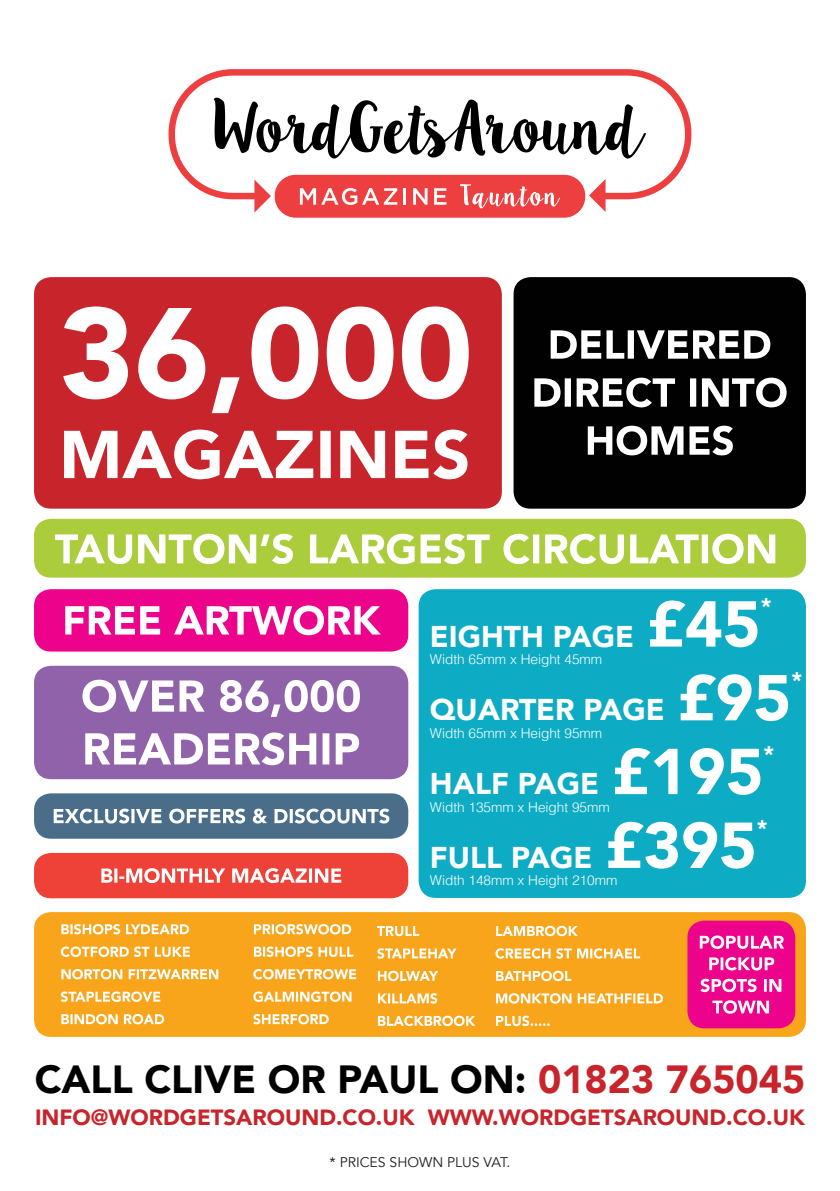
<style>
.page{position:relative;width:840px;height:1191px;background:#fff}
.page>*{position:absolute;margin:0;border:0;box-sizing:border-box;transform-origin:0 0}
.t1{font:900 39.2px "Avenir";color:#010101}
.t2{font:900 30px "Avenir";color:#fff}
.t3{font:900 22.6px "Avenir";color:#fff}
.t4{font:900 22px "Avenir";color:#c8242b}
.t5{font:14px "Avenir";color:#231f20}
.t6{font:300 13.6px "Helvetica";color:#fff}
.s1{font-size:64px}
.s2{color:#c8242b}
</style>
<div class="page">
<div style="left:34px;top:793px;width:374px;height:45px;background:#4a6e8a;border-radius:17px"></div>
<div style="left:34px;top:519px;width:771px;height:58px;background:#abcc3b;border-radius:17px"></div>
<svg style="left:503px;top:534px;width:271px;height:30px"></svg>
<svg style="left:310px;top:534px;width:179px;height:30px"></svg>
<svg style="left:55px;top:534px;width:238px;height:30px"></svg>
<div style="left:34px;top:277px;width:467px;height:231px;background:#c8242b;border-radius:17px"></div>
<div style="left:34px;top:666px;width:374px;height:113px;background:#9062a9;border-radius:17px"></div>
<div style="left:34px;top:912px;width:771px;height:124px;background:#f9a51b;border-radius:17px"></div>
<div style="left:513px;top:277px;width:292px;height:231px;background:#010101;border-radius:17px"></div>
<div style="left:418px;top:589px;width:387px;height:309px;background:#0dacc4;border-radius:17px"></div>
<svg style="left:85px;top:732px;width:274px;height:33px"></svg>
<svg style="left:82px;top:679px;width:278px;height:38px"></svg>
<svg style="left:64px;top:413px;width:403px;height:66px"></svg>
<svg style="left:63px;top:306px;width:405px;height:107px"></svg>
<svg style="left:587px;top:426px;width:145px;height:29px"></svg>
<svg style="left:534px;top:378px;width:252px;height:29px"></svg>
<svg style="left:550px;top:330px;width:220px;height:29px"></svg>
<div style="left:34px;top:589px;width:374px;height:62px;background:#ed028c;border-radius:17px"></div>
<div style="left:687px;top:920px;width:107px;height:108px;background:#ed028c;border-radius:17px"></div>
<svg style="left:65px;top:605px;width:316px;height:30px"></svg>
<svg style="left:61px;top:1014px;width:103px;height:10px"></svg>
<svg style="left:61px;top:991px;width:99px;height:11px"></svg>
<svg style="left:61px;top:969px;width:157px;height:10px"></svg>
<svg style="left:61px;top:946px;width:129px;height:11px"></svg>
<svg style="left:61px;top:924px;width:128px;height:10px"></svg>
<svg style="left:253px;top:1014px;width:75px;height:10px"></svg>
<svg style="left:253px;top:991px;width:98px;height:11px"></svg>
<svg style="left:253px;top:969px;width:103px;height:10px"></svg>
<svg style="left:254px;top:946px;width:99px;height:11px"></svg>
<svg style="left:254px;top:924px;width:97px;height:10px"></svg>
<svg style="left:377px;top:1015px;width:98px;height:11px"></svg>
<svg style="left:378px;top:993px;width:59px;height:10px"></svg>
<svg style="left:377px;top:970px;width:61px;height:11px"></svg>
<svg style="left:377px;top:948px;width:79px;height:10px"></svg>
<svg style="left:377px;top:926px;width:42px;height:10px"></svg>
<svg style="left:496px;top:1015px;width:53px;height:11px"></svg>
<svg style="left:496px;top:993px;width:166px;height:10px"></svg>
<svg style="left:496px;top:970px;width:75px;height:11px"></svg>
<svg style="left:495px;top:948px;width:144px;height:10px"></svg>
<svg style="left:496px;top:925px;width:81px;height:11px"></svg>
<svg style="left:54px;top:808px;width:335px;height:15px"></svg>
<svg style="left:712px;top:1000px;width:56px;height:13px"></svg>
<svg style="left:700px;top:978px;width:81px;height:14px"></svg>
<svg style="left:709px;top:957px;width:64px;height:13px"></svg>
<svg style="left:699px;top:935px;width:84px;height:14px"></svg>
<div style="left:274px;top:174px;width:311px;height:44px;background:#ee3f40;border-radius:21px"></div>
<div style="left:273px;top:174px;width:313px;height:45px;border:1px solid #fff;border-radius:21px"></div>
<svg style="left:168px;top:69px;width:523px;height:143px"></svg>
<div style="left:34px;top:853px;width:374px;height:45px;background:#ee4239;border-radius:17px"></div>
<svg style="left:101px;top:868px;width:240px;height:15px"></svg>
<h2 class="t2" style="left:430px;top:610px;width:332px">EIGHTH PAGE <span class="s1">£45</span></h2>
<h3 class="t3" style="left:760px;top:587px;width:12px">*</h3>
<p class="t6" style="left:430px;top:647px;width:174px">Width 65mm x Height 45mm</p>
<h2 class="t2" style="left:430px;top:684px;width:362px">QUARTER PAGE <span class="s1">£95</span></h2>
<h3 class="t3" style="left:790px;top:661px;width:12px">*</h3>
<p class="t6" style="left:430px;top:721px;width:174px">Width 65mm x Height 95mm</p>
<h2 class="t2" style="left:430px;top:758px;width:335px">HALF PAGE <span class="s1">£195</span></h2>
<h3 class="t3" style="left:763px;top:734px;width:12px">*</h3>
<p class="t6" style="left:430px;top:795px;width:181px">Width 135mm x Height 95mm</p>
<h2 class="t2" style="left:430px;top:831px;width:328px">FULL PAGE <span class="s1">£395</span></h2>
<h3 class="t3" style="left:756px;top:808px;width:12px">*</h3>
<p class="t6" style="left:430px;top:869px;width:189px">Width 148mm x Height 210mm</p>
<h1 class="t1" style="left:35px;top:1045px;width:771px">CALL CLIVE OR PAUL ON: <span class="s2">01823 765045</span></h1>
<h3 class="t4" style="left:35px;top:1098px;width:771px">INFO@WORDGETSAROUND.CO.UK WWW.WORDGETSAROUND.CO.UK</h3>
<p class="t5" style="left:329px;top:1154px;width:182px">* PRICES SHOWN PLUS VAT.</p>
</div>
